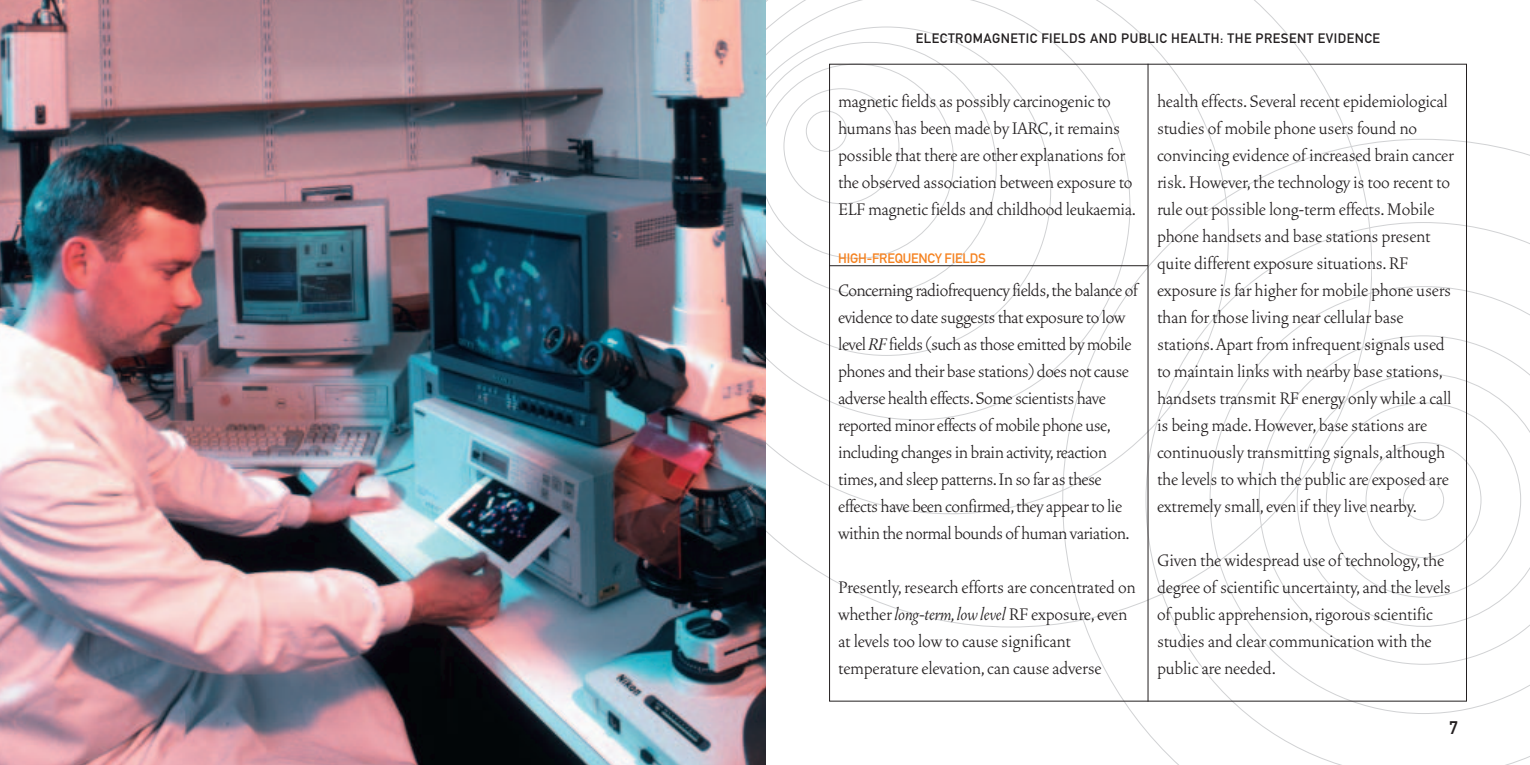
<style>
.page{position:relative;width:1530px;height:765px;background:#fff}
.page>*{position:absolute;margin:0;border:0;box-sizing:border-box;transform-origin:0 0}
.t1{font:300 21px/27px "Vendetta";letter-spacing:-.01em;color:#231f20}
.t2{font:18px "DIN Mittelschrift";color:#231f20}
.t3{font:13.5px "DIN Mittelschrift";letter-spacing:.04em;color:#231f20}
.t4{font:13.5px "DIN Mittelschrift";letter-spacing:-.01em;color:#f58220}
.s1{font-style:italic}
</style>
<div class="page">
<svg style="left:765px;top:0;width:607px;height:628px"></svg>
<svg style="left:1062px;top:139px;width:468px;height:626px"></svg>
<hr style="left:1148px;top:64px;width:1px;height:638px;background:#231f20">
<hr style="left:829px;top:265px;width:319px;height:1px;background:#231f20">
<img style="left:0;top:0;width:765px;height:765px">
<p class="t3" style="left:916px;top:34px;width:466px">ELECTROMAGNETIC FIELDS AND PUBLIC HEALTH: THE PRESENT EVIDENCE</p>
<p class="t1" style="left:838px;top:89px;width:299px">magnetic fields as possibly carcinogenic to humans has been made by IARC,it remains possible that there are other explanations for the observed association between exposure to ELF magnetic fields and childhood leukaemia.</p>
<p class="t4" style="left:838px;top:253px;width:149px">HIGH-FREQUENCY FIELDS</p>
<p class="t1" style="left:838px;top:278px;width:301px">Concerning radiofrequency fields,the balance of evidence to date suggests that exposure to low level <span class="s1">RF</span> fields (such as those emitted by mobile phones and their base stations) does not cause adverse health effects.Some scientists have reported minor effects of mobile phone use, including changes in brain activity,reaction times,and sleep patterns.In so far as these effects have been confirmed,they appear to lie within the normal bounds of human variation.</p>
<p class="t1" style="left:838px;top:575px;width:299px">Presently, research efforts are concentrated on whether <span class="s1">long-term,low level</span> RF exposure, even at levels too low to cause significant temperature elevation, can cause adverse</p>
<p class="t1" style="left:1157px;top:89px;width:298px">health effects. Several recent epidemiological studies of mobile phone users found no convincing evidence of increased brain cancer risk. However, the technology is too recent to rule out possible long-term effects. Mobile phone handsets and base stations present quite different exposure situations. RF exposure is far higher for mobile phone users than for those living near cellular base stations. Apart from infrequent signals used to maintain links with nearby base stations, handsets transmit RF energy only while a call is being made. However, base stations are continuously transmitting signals, although the levels to which the public are exposed are extremely small, even if they live nearby.</p>
<p class="t1" style="left:1157px;top:548px;width:295px">Given the widespread use of technology, the degree of scientific uncertainty, and the levels of public apprehension, rigorous scientific studies and clear communication with the public are needed.</p>
<p class="t2" style="left:1449px;top:721px;width:10px">7</p>
</div>
